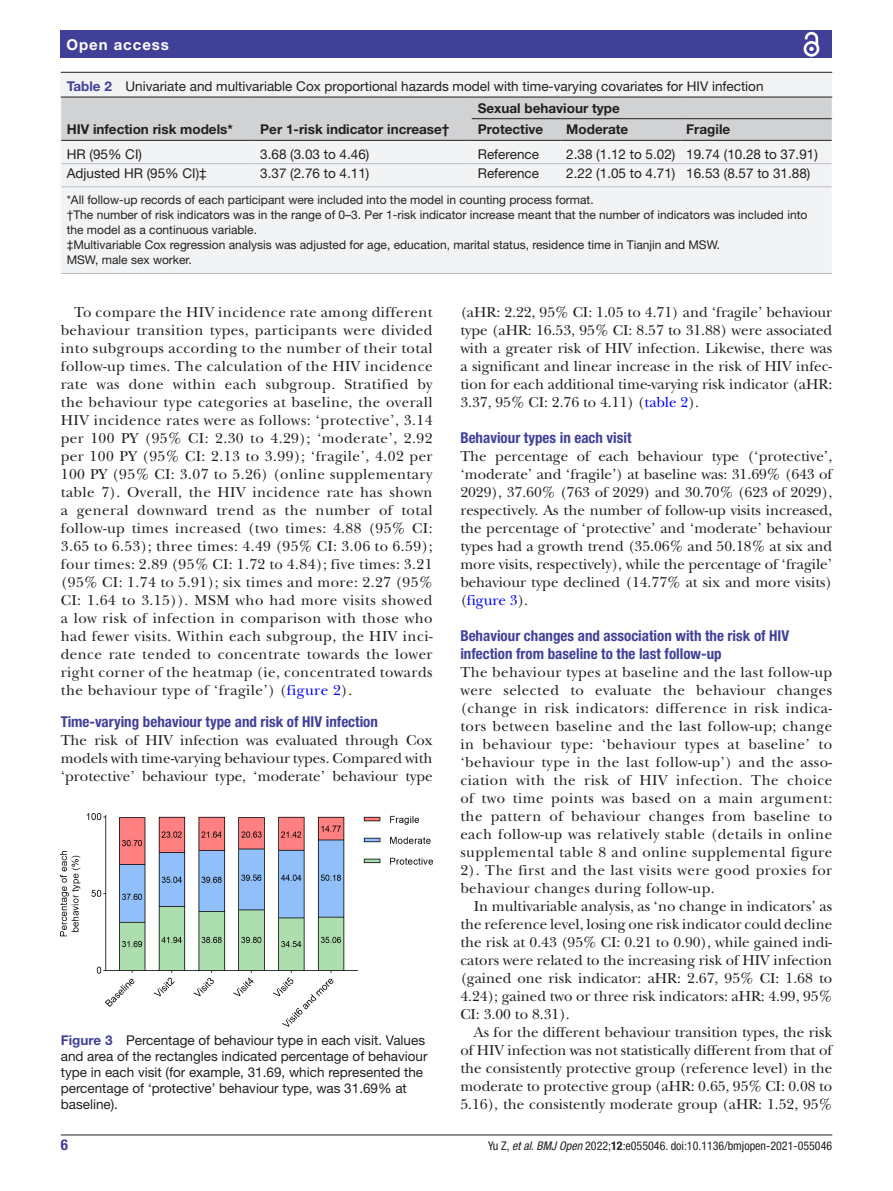
<style>
.page{position:relative;width:893px;height:1191px;background:#fff}
.page>*{position:absolute;margin:0;border:0;box-sizing:border-box;transform-origin:0 0}
.t1{font:15px/18px "New Baskerville";color:#231f20;text-align:justify}
.t2{font:700 condensed 15px/18px "Helvetica Neue LT Std";color:#414099}
.t3{font:700 15px "Helvetica Neue LT Std";letter-spacing:.065em;color:#fff}
.t4{font:13.5px/16.2px "Helvetica Neue LT Std";color:#231f20}
.t5{font:700 13.5px/21.6px "Helvetica Neue LT Std";color:#231f20}
.t6{font:12px/15px "Helvetica Neue LT Std";color:#231f20}
.t7{font:condensed 12px "Helvetica Neue LT Std";color:#231f20}
.s1{font-weight:700;color:#414099}
.s2{color:#00f}
.s3{font-style:italic}
.s4{font-weight:700}
</style>
<div class="page">
<hr style="left:61px;top:1134px;width:771px;height:1px;background:#231f20">
<div style="left:61px;top:31px;width:771px;height:27px;background:#414099"></div>
<svg style="left:803px;top:31px;width:17px;height:26px"></svg>
<div style="left:61px;top:73px;width:771px;height:201px;background:#f2f3f4"></div>
<hr style="left:61px;top:72px;width:771px;height:1px;background:#231f20">
<hr style="left:254px;top:187px;width:218px;height:1px;background:#bcbdc0">
<hr style="left:472px;top:187px;width:88px;height:1px;background:#bcbdc0">
<hr style="left:560px;top:187px;width:120px;height:1px;background:#bcbdc0">
<hr style="left:680px;top:187px;width:152px;height:1px;background:#bcbdc0">
<hr style="left:61px;top:187px;width:193px;height:1px;background:#bcbdc0">
<hr style="left:61px;top:273px;width:193px;height:1px;background:#bcbdc0">
<hr style="left:254px;top:273px;width:218px;height:1px;background:#bcbdc0">
<hr style="left:472px;top:273px;width:88px;height:1px;background:#bcbdc0">
<hr style="left:560px;top:273px;width:120px;height:1px;background:#bcbdc0">
<hr style="left:680px;top:273px;width:152px;height:1px;background:#bcbdc0">
<svg style="left:60px;top:97px;width:773px;height:90px"></svg>
<img style="left:61px;top:813px;width:372px;height:213px">
<p class="t3" style="left:66px;top:35px;width:104px">Open access</p>
<p class="t4" style="left:67px;top:78px;width:698px"><span class="s1">Table 2</span> Univariate and multivariable Cox proportional hazards model with time-varying covariates for HIV infection</p>
<p class="t5" style="left:67px;top:118px;width:168px">HIV infection risk models*</p>
<p class="t5" style="left:260px;top:118px;width:191px">Per 1-risk indicator increase†</p>
<p class="t5" style="left:478px;top:97px;width:144px">Sexual behaviour type<br>Protective</p>
<p class="t5" style="left:566px;top:118px;width:63px">Moderate</p>
<p class="t5" style="left:686px;top:118px;width:45px">Fragile</p>
<p class="t4" style="left:67px;top:146px;width:77px">HR (95% CI)</p>
<p class="t4" style="left:260px;top:146px;width:111px">3.68 (3.03 to 4.46)</p>
<p class="t4" style="left:478px;top:146px;width:63px">Reference</p>
<p class="t4" style="left:566px;top:146px;width:253px">2.38 (1.12 to 5.02) 19.74 (10.28 to 37.91)</p>
<p class="t4" style="left:67px;top:165px;width:142px">Adjusted HR (95% CI)‡</p>
<p class="t4" style="left:260px;top:165px;width:111px">3.37 (2.76 to 4.11)</p>
<p class="t4" style="left:478px;top:165px;width:63px">Reference</p>
<p class="t4" style="left:566px;top:165px;width:246px">2.22 (1.05 to 4.71) 16.53 (8.57 to 31.88)</p>
<p class="t6" style="left:67px;top:192px;width:742px">*All follow-up records of each participant were included into the model in counting process format.<br>†The number of risk indicators was in the range of 0–3. Per 1-risk indicator increase meant that the number of indicators was included into the model as a continuous variable.<br>‡Multivariable Cox regression analysis was adjusted for age, education, marital status, residence time in Tianjin and MSW.<br>MSW, male sex worker.</p>
<p class="t1" style="left:61px;top:303px;width:373px;text-indent:14px">To compare the HIV incidence rate among different behaviour transition types, participants were divided into subgroups according to the number of their total follow-up times. The calculation of the HIV incidence rate was done within each subgroup. Stratified by the behaviour type categories at baseline, the overall HIV incidence rates were as follows: ‘protective’, 3.14 per 100 PY (95% CI: 2.30 to 4.29); ‘moderate’, 2.92 per 100 PY (95% CI: 2.13 to 3.99); ‘fragile’, 4.02 per 100 PY (95% CI: 3.07 to 5.26) (online supplementary table 7). Overall, the HIV incidence rate has shown a general downward trend as the number of total follow-up times increased (two times: 4.88 (95% CI:<br>3.65 to 6.53); three times: 4.49 (95% CI: 3.06 to 6.59); four times: 2.89 (95% CI: 1.72 to 4.84); five times: 3.21 (95% CI: 1.74 to 5.91); six times and more: 2.27 (95% CI: 1.64 to 3.15)). MSM who had more visits showed a low risk of infection in comparison with those who had fewer visits. Within each subgroup, the HIV inci&shy;dence rate tended to concentrate towards the lower right corner of the heatmap (ie, concentrated towards the behaviour type of ‘fragile’) (<span class="s2">figure 2</span>).</p>
<p class="t2" style="left:61px;top:712px;width:319px">Time-varying behaviour type and risk of HIV infection</p>
<p class="t1" style="left:61px;top:730px;width:373px">The risk of HIV infection was evaluated through Cox models with time-varying behaviour types. Compared with ‘protective’ behaviour type, ‘moderate’ behaviour type</p>
<p class="t4" style="left:61px;top:1031px;width:368px"><span class="s1">Figure 3</span> Percentage of behaviour type in each visit. Values and area of the rectangles indicated percentage of behaviour type in each visit (for example, 31.69, which represented the percentage of ‘protective’ behaviour type, was 31.69% at baseline).</p>
<p class="t1" style="left:460px;top:303px;width:373px">(aHR: 2.22, 95% CI: 1.05 to 4.71) and ‘fragile’ behaviour type (aHR: 16.53, 95% CI: 8.57 to 31.88) were associated with a greater risk of HIV infection. Likewise, there was a significant and linear increase in the risk of HIV infec&shy;tion for each additional time-varying risk indicator (aHR:<br>3.37, 95% CI: 2.76 to 4.11) (<span class="s2">table 2</span>).</p>
<p class="t2" style="left:460px;top:428px;width:173px">Behaviour types in each visit</p>
<p class="t1" style="left:460px;top:447px;width:373px">The percentage of each behaviour type (‘protective’, ‘moderate’ and ‘fragile’) at baseline was: 31.69% (643 of 2029), 37.60% (763 of 2029) and 30.70% (623 of 2029), respectively. As the number of follow-up visits increased, the percentage of ‘protective’ and ‘moderate’ behaviour types had a growth trend (35.06% and 50.18% at six and more visits, respectively), while the percentage of ‘fragile’ behaviour type declined (14.77% at six and more visits) (<span class="s2">figure 3</span>).</p>
<p class="t2" style="left:460px;top:626px;width:330px">Behaviour changes and association with the risk of HIV infection from baseline to the last follow-up</p>
<p class="t1" style="left:460px;top:663px;width:373px">The behaviour types at baseline and the last follow-up were selected to evaluate the behaviour changes (change in risk indicators: difference in risk indica&shy;tors between baseline and the last follow-up; change in behaviour type: ‘behaviour types at baseline’ to ‘behaviour type in the last follow-up’) and the asso&shy;ciation with the risk of HIV infection. The choice of two time points was based on a main argument: the pattern of behaviour changes from baseline to each follow-up was relatively stable (details in online supplemental table 8 and online supplemental figure 2). The first and the last visits were good proxies for behaviour changes during follow-up.</p>
<p class="t1" style="left:460px;top:897px;width:373px;text-indent:14px">In multivariable analysis, as ‘no change in indicators’ as the reference level, losing one risk indicator could decline the risk at 0.43 (95% CI: 0.21 to 0.90), while gained indi&shy;cators were related to the increasing risk of HIV infection (gained one risk indicator: aHR: 2.67, 95% CI: 1.68 to 4.24); gained two or three risk indicators: aHR: 4.99, 95% CI: 3.00 to 8.31).</p>
<p class="t1" style="left:460px;top:1023px;width:373px;text-indent:14px">As for the different behaviour transition types, the risk of HIV infection was not statistically different from that of the consistently protective group (reference level) in the moderate to protective group (aHR: 0.65, 95% CI: 0.08 to 5.16), the consistently moderate group (aHR: 1.52, 95%</p>
<p class="t2" style="left:61px;top:1135px;width:9px">6</p>
<p class="t7" style="left:488px;top:1138px;width:346px">Yu Z, <span class="s3">et al</span>. <span class="s3">BMJ Open</span> 2022;<span class="s4">12</span>:e055046. doi:10.1136/bmjopen-2021-055046</p>
</div>
